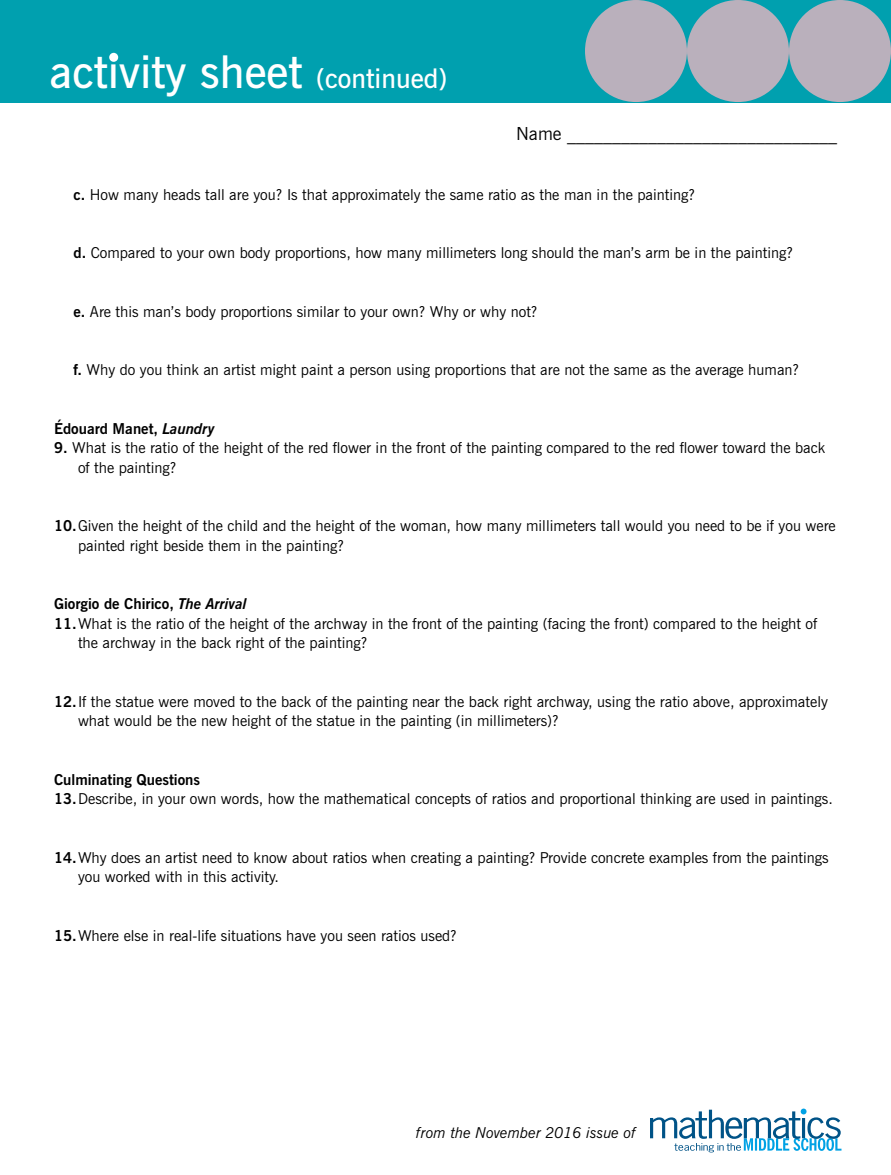
<style>
.page{position:relative;width:891px;height:1175px;background:#fff}
.page>*{position:absolute;margin:0;border:0;box-sizing:border-box;transform-origin:0 0}
.t1{font:600 45px "News Gothic BT";color:#fff}
.t2{font:18px "News Gothic BT";color:#000}
.t3{font:15px/19.5px "News Gothic BT";color:#000}
.t4{font:700 15px "News Gothic BT";color:#000}
.t5{font:italic 15px "News Gothic BT";color:#000}
.s1{font-size:27px}
.s2{font-weight:700}
.s3{font-style:italic}
</style>
<div class="page">
<svg style="left:650px;top:1108px;width:191px;height:44px"></svg>
<div style="left:0;top:0;width:891px;height:102px;background:#00a0af"></div>
<div style="left:687px;top:0;width:102px;height:102px;background:#bab0bc;border-radius:50%"></div>
<div style="left:789px;top:0;width:102px;height:102px;background:#bab0bc;border-radius:50%"></div>
<div style="left:585px;top:0;width:102px;height:102px;background:#bab0bc;border-radius:50%"></div>
<div style="left:109px;top:53px;width:9px;height:9px;background:#fff;border-radius:50%"></div>
<h1 class="t1" style="left:50px;top:45px;width:399px">activity sheet <span class="s1">(continued)</span></h1>
<p class="t2" style="left:516px;top:122px;width:322px">Name ______________________________</p>
<p class="t3" style="left:74px;top:184px;width:623px"><span class="s2">c.</span> How many heads tall are you? Is that approximately the same ratio as the man in the painting?</p>
<p class="t3" style="left:74px;top:243px;width:721px"><span class="s2">d.</span> Compared to your own body proportions, how many millimeters long should the man’s arm be in the painting?</p>
<p class="t3" style="left:74px;top:301px;width:466px"><span class="s2">e.</span> Are this man’s body proportions similar to your own? Why or why not?</p>
<p class="t3" style="left:74px;top:360px;width:727px"><span class="s2">f.</span> Why do you think an artist might paint a person using proportions that are not the same as the average human?</p>
<p class="t4" style="left:54px;top:419px;width:162px">Édouard Manet, <span class="s3">Laundry</span></p>
<p class="t3" style="left:78px;top:438px;width:749px;text-indent:-24px"><span class="s2">9.</span> What is the ratio of the height of the red flower in the front of the painting compared to the red flower toward the back of the painting?</p>
<p class="t3" style="left:78px;top:516px;width:759px;text-indent:-24px"><span class="s2">10.</span>Given the height of the child and the height of the woman, how many millimeters tall would you need to be if you were painted right beside them in the painting?</p>
<p class="t4" style="left:54px;top:595px;width:194px">Giorgio de Chirico, <span class="s3">The Arrival</span></p>
<p class="t3" style="left:54px;top:613px;width:765px"><span class="s2">11.</span>What is the ratio of the height of the archway in the front of the painting (facing the front) compared to the height of</p>
<p class="t3" style="left:78px;top:633px;width:291px">the archway in the back right of the painting?</p>
<p class="t3" style="left:78px;top:691px;width:751px;text-indent:-24px"><span class="s2">12.</span>If the statue were moved to the back of the painting near the back right archway, using the ratio above, approximately what would be the new height of the statue in the painting (in millimeters)?</p>
<p class="t3" style="left:54px;top:769px;width:780px"><span class="s2">Culminating Questions<br>13.</span>Describe, in your own words, how the mathematical concepts of ratios and proportional thinking are used in paintings.</p>
<p class="t3" style="left:78px;top:847px;width:752px;text-indent:-24px"><span class="s2">14.</span>Why does an artist need to know about ratios when creating a painting? Provide concrete examples from the paintings you worked with in this activity.</p>
<p class="t3" style="left:54px;top:925px;width:404px"><span class="s2">15.</span>Where else in real-life situations have you seen ratios used?</p>
<p class="t5" style="left:416px;top:1124px;width:222px">from the November 2016 issue of</p>
</div>
